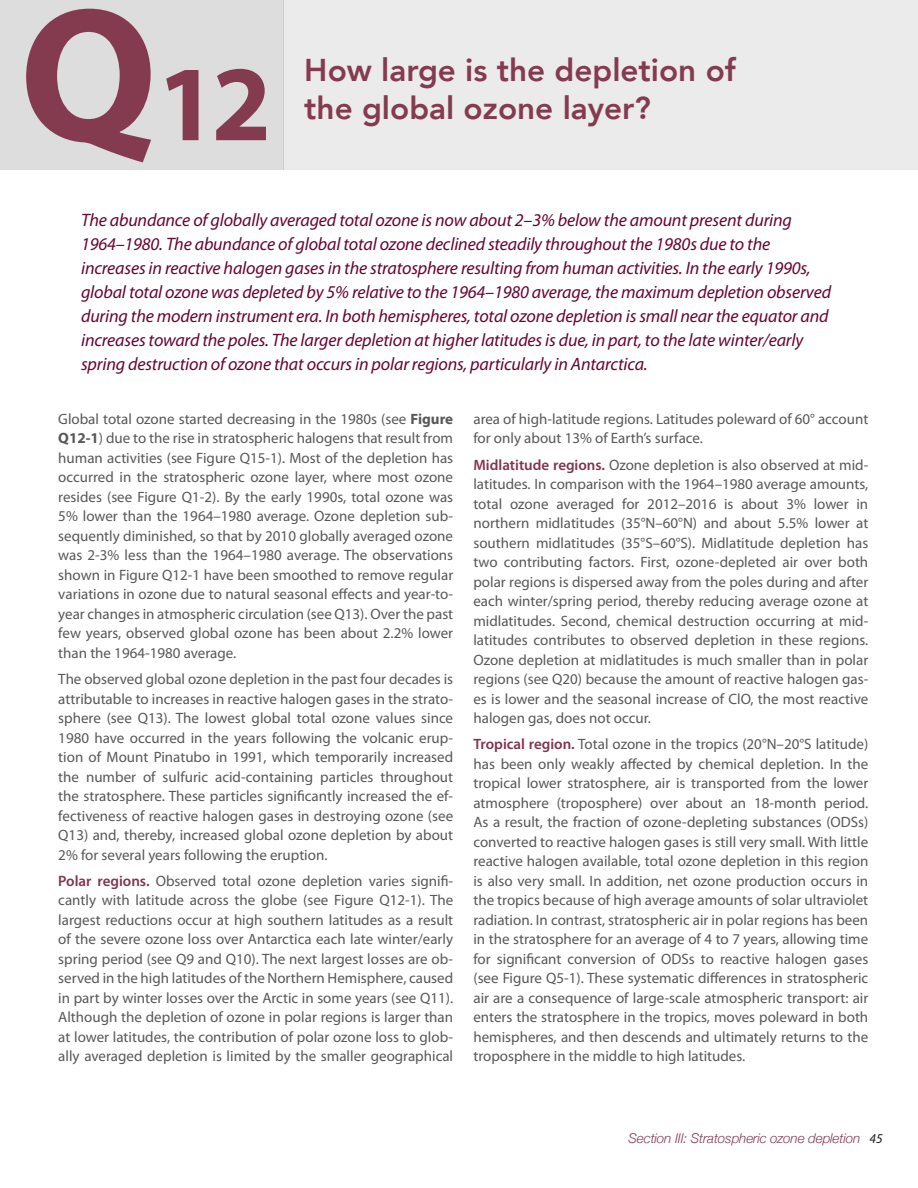
<style>
.page{position:relative;width:918px;height:1188px;background:#fff}
.page>*{position:absolute;margin:0;border:0;box-sizing:border-box;transform-origin:0 0}
.t1{font:700 108px "Myriad Pro";color:#843b50}
.t2{font:800 31.5px/37.8px "Avenir";color:#843b50}
.t3{font:italic 18px/24px "Myriad Pro";letter-spacing:-.01em;color:#690531}
.t4{font:15px/19.5px "Myriad Pro";color:#57585a;text-align:justify}
.t5{font:italic 300 13.5px "Helvetica Neue";letter-spacing:-.01em;color:#843b50}
.s1{font-size:192px}
.s2{font-weight:700}
.s3{font-weight:600;color:#81344c}
.s4{font-family:"Myriad Pro";font-weight:400;color:#231f20}
</style>
<div class="page">
<div style="left:283px;top:0;width:635px;height:169px;background:#ecebeb"></div>
<div style="left:0;top:0;width:283px;height:169px;background:#dedddd"></div>
<h1 class="t1" style="left:19px;top:33px;width:254px"><span class="s1">Q</span>12</h1>
<h2 class="t2" style="left:304px;top:51px;width:433px">How large is the depletion of the global ozone layer?</h2>
<p class="t3" style="left:81px;top:208px;width:752px">The abundance of globally averaged total ozone is now about 2–3% below the amount present during 1964–1980. The abundance of global total ozone declined steadily throughout the 1980s due to the increases in reactive halogen gases in the stratosphere resulting from human activities. In the early 1990s, global total ozone was depleted by 5% relative to the 1964–1980 average, the maximum depletion observed during the modern instrument era. In both hemispheres, total ozone depletion is small near the equator and increases toward the poles. The larger depletion at higher latitudes is due, in part, to the late winter/early spring destruction of ozone that occurs in polar regions, particularly in Antarctica.</p>
<p class="t4" style="left:58px;top:409px;width:396px">Global total ozone started decreasing in the 1980s (see <span class="s2">Figure Q12-1</span>) due to the rise in stratospheric halogens that result from human activities (see Figure Q15-1). Most of the depletion has occurred in the stratospheric ozone layer, where most ozone resides (see Figure Q1-2). By the early 1990s, total ozone was 5% lower than the 1964–1980 average. Ozone depletion sub&shy;sequently diminished, so that by 2010 globally averaged ozone was 2-3% less than the 1964–1980 average. The observations shown in Figure Q12-1 have been smoothed to remove regular variations in ozone due to natural seasonal effects and year-to&shy;year changes in atmospheric circulation (see Q13). Over the past few years, observed global ozone has been about 2.2% lower than the 1964-1980 average.</p>
<p class="t4" style="left:58px;top:669px;width:396px">The observed global ozone depletion in the past four decades is attributable to increases in reactive halogen gases in the strato&shy;sphere (see Q13). The lowest global total ozone values since 1980 have occurred in the years following the volcanic erup&shy;tion of Mount Pinatubo in 1991, which temporarily increased the number of sulfuric acid-containing particles throughout the stratosphere. These particles significantly increased the ef&shy;fectiveness of reactive halogen gases in destroying ozone (see Q13) and, thereby, increased global ozone depletion by about 2% for several years following the eruption.</p>
<p class="t4" style="left:58px;top:871px;width:396px"><span class="s3">Polar regions.</span> Observed total ozone depletion varies signifi&shy;cantly with latitude across the globe (see Figure Q12-1). The largest reductions occur at high southern latitudes as a result of the severe ozone loss over Antarctica each late winter/early spring period (see Q9 and Q10). The next largest losses are ob&shy;served in the high latitudes of the Northern Hemisphere, caused in part by winter losses over the Arctic in some years (see Q11).<br>Although the depletion of ozone in polar regions is larger than at lower latitudes, the contribution of polar ozone loss to glob&shy;ally averaged depletion is limited by the smaller geographical</p>
<p class="t4" style="left:473px;top:409px;width:396px">area of high-latitude regions. Latitudes poleward of 60° account for only about 13% of Earth’s surface.</p>
<p class="t4" style="left:473px;top:455px;width:396px"><span class="s3">Midlatitude regions.</span> Ozone depletion is also observed at mid&shy;latitudes. In comparison with the 1964–1980 average amounts, total ozone averaged for 2012–2016 is about 3% lower in northern midlatitudes (35°N–60°N) and about 5.5% lower at southern midlatitudes (35°S–60°S). Midlatitude depletion has two contributing factors. First, ozone-depleted air over both polar regions is dispersed away from the poles during and after each winter/spring period, thereby reducing average ozone at midlatitudes. Second, chemical destruction occurring at mid&shy;latitudes contributes to observed depletion in these regions.<br>Ozone depletion at midlatitudes is much smaller than in polar regions (see Q20) because the amount of reactive halogen gas&shy;es is lower and the seasonal increase of ClO, the most reactive halogen gas, does not occur.</p>
<p class="t4" style="left:473px;top:734px;width:396px"><span class="s3">Tropical region.</span> Total ozone in the tropics (20°N–20°S latitude) has been only weakly affected by chemical depletion. In the tropical lower stratosphere, air is transported from the lower atmosphere (troposphere) over about an 18-month period.<br>As a result, the fraction of ozone-depleting substances (ODSs) converted to reactive halogen gases is still very small. With little reactive halogen available, total ozone depletion in this region is also very small. In addition, net ozone production occurs in the tropics because of high average amounts of solar ultraviolet radiation. In contrast, stratospheric air in polar regions has been in the stratosphere for an average of 4 to 7 years, allowing time for significant conversion of ODSs to reactive halogen gases (see Figure Q5-1). These systematic differences in stratospheric air are a consequence of large-scale atmospheric transport: air enters the stratosphere in the tropics, moves poleward in both hemispheres, and then descends and ultimately returns to the troposphere in the middle to high latitudes.</p>
<p class="t5" style="left:629px;top:1128px;width:256px">Section III: Stratospheric ozone depletion <span class="s4">45</span></p>
</div>
